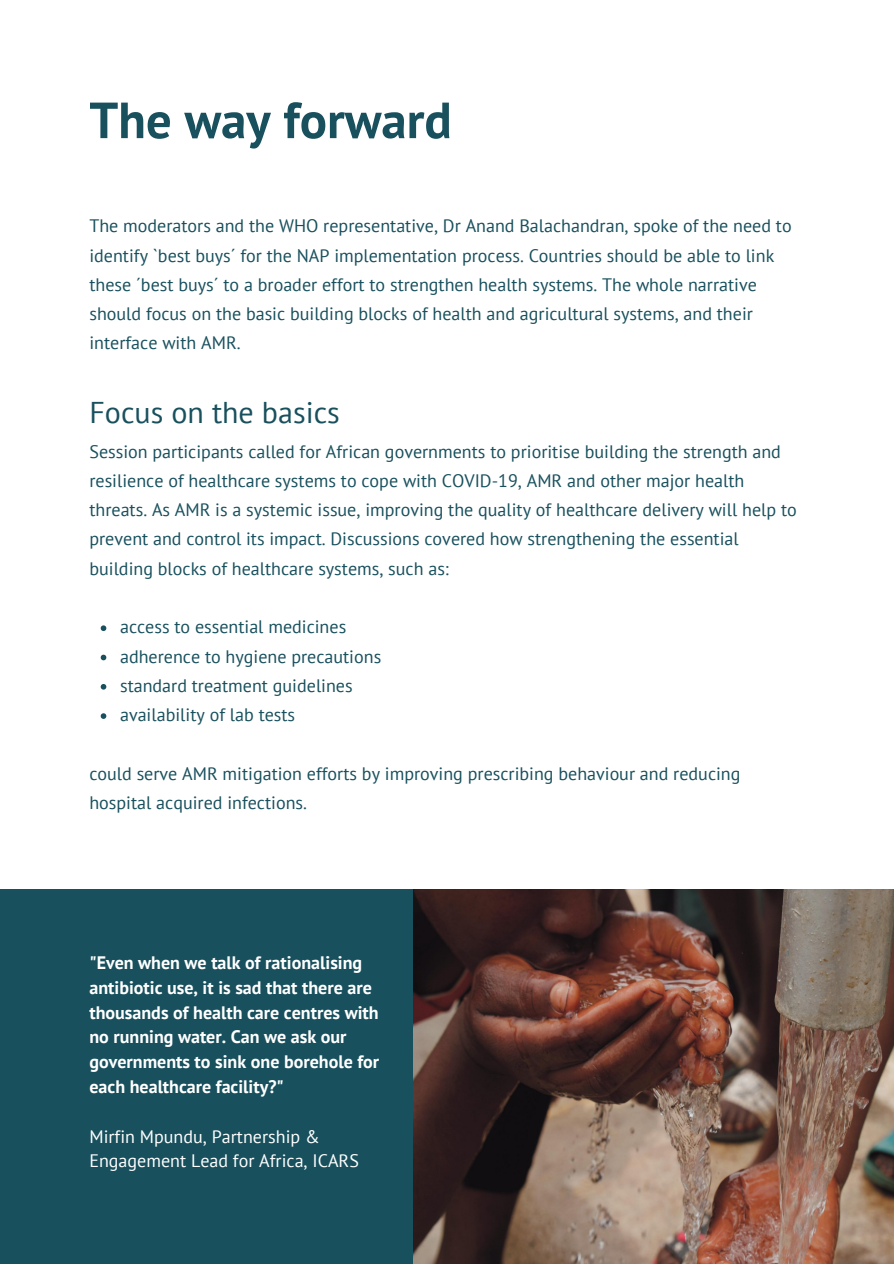
<style>
.page{position:relative;width:894px;height:1264px;background:#fff}
.page>*{position:absolute;margin:0;border:0;box-sizing:border-box;transform-origin:0 0}
.t1{font:700 50.7px "PT Sans";color:#18505d}
.t2{font:30px "PT Sans";color:#18505d}
.t3{font:18px/29.2px "PT Sans";color:#18505d}
.t4{font:700 18px/24.8px "PT Sans";color:#fff}
.t5{font:18px/24.8px "PT Sans";color:#fff}
</style>
<div class="page">
<div style="left:0;top:889px;width:893px;height:374px;background:#18505d"></div>
<svg style="left:101px;top:625px;width:5px;height:6px"></svg>
<svg style="left:101px;top:654px;width:5px;height:6px"></svg>
<svg style="left:101px;top:684px;width:5px;height:5px"></svg>
<svg style="left:101px;top:713px;width:5px;height:6px"></svg>
<img style="left:413px;top:889px;width:480px;height:374px">
<p class="t1" style="left:89px;top:86px;width:364px">The way forward</p>
<p class="t3" style="left:89px;top:211px;width:703px">The moderators and the WHO representative, Dr Anand Balachandran, spoke of the need to identify `best buys´ for the NAP implementation process. Countries should be able to link these ´best buys´ to a broader effort to strengthen health systems. The whole narrative should focus on the basic building blocks of health and agricultural systems, and their interface with AMR.</p>
<p class="t2" style="left:89px;top:392px;width:252px">Focus on the basics</p>
<p class="t3" style="left:89px;top:436px;width:708px">Session participants called for African governments to prioritise building the strength and resilience of healthcare systems to cope with COVID-19, AMR and other major health threats. As AMR is a systemic issue, improving the quality of healthcare delivery will help to prevent and control its impact. Discussions covered how strengthening the essential building blocks of healthcare systems, such as:</p>
<p class="t3" style="left:120px;top:612px;width:228px">access to essential medicines</p>
<p class="t3" style="left:120px;top:641px;width:262px">adherence to hygiene precautions</p>
<p class="t3" style="left:120px;top:670px;width:234px">standard treatment guidelines</p>
<p class="t3" style="left:120px;top:700px;width:177px">availability of lab tests</p>
<p class="t3" style="left:89px;top:758px;width:652px">could serve AMR mitigation efforts by improving prescribing behaviour and reducing hospital acquired infections.</p>
<p class="t4" style="left:89px;top:950px;width:291px">"Even when we talk of rationalising antibiotic use, it is sad that there are thousands of health care centres with no running water. Can we ask our governments to sink one borehole for each healthcare facility?"</p>
<p class="t5" style="left:89px;top:1123px;width:271px">Mirfin Mpundu, Partnership &amp;<br>Engagement Lead for Africa, ICARS</p>
</div>
